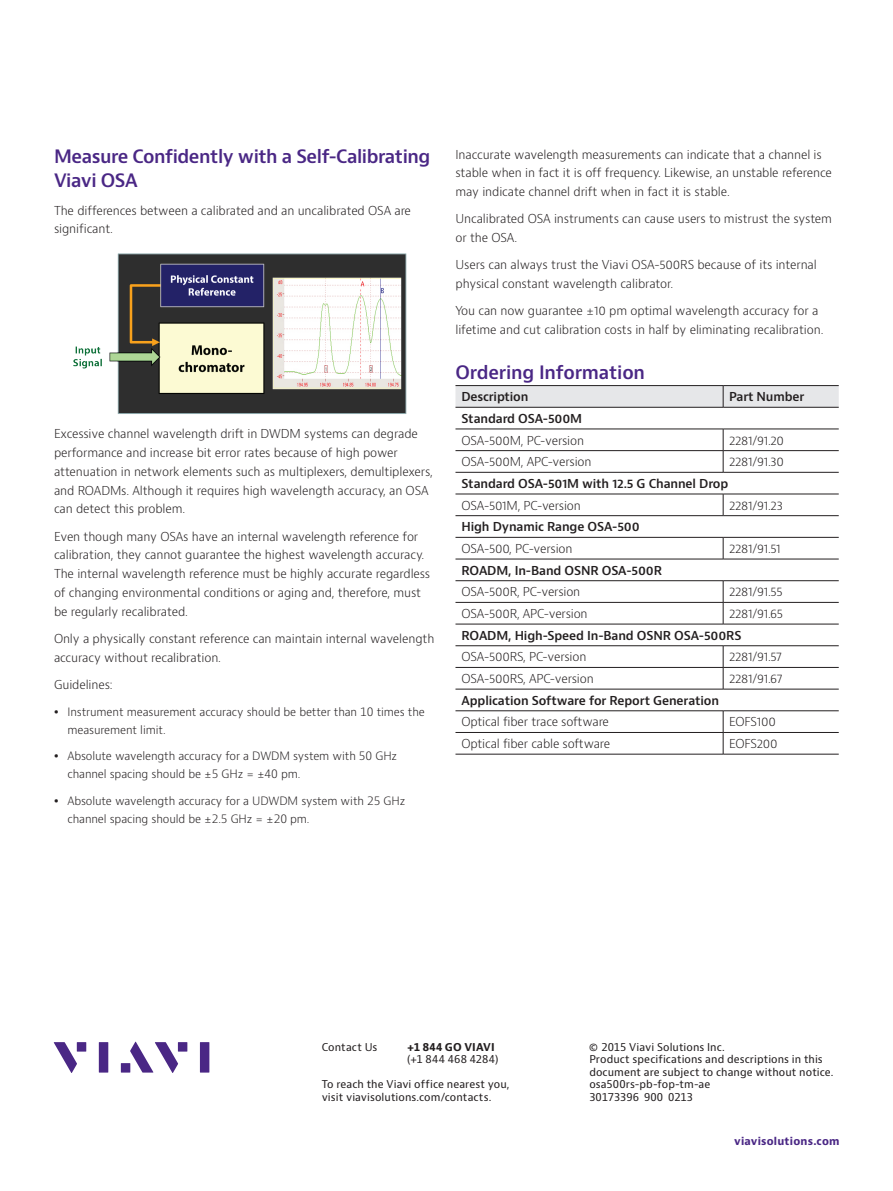
<style>
.page{position:relative;width:893px;height:1191px;background:#fff}
.page>*{position:absolute;margin:0;border:0;box-sizing:border-box;transform-origin:0 0}
.t1{font:600 18px/24px "Bernino Sans";letter-spacing:-.025em;color:#4a2785}
.t2{font:300 12px/18.8px "Bernino Sans";letter-spacing:-.01em;color:#231f20}
.t3{font:600 12px "Bernino Sans";letter-spacing:-.01em;color:#231f20}
.t4{font:300 11.25px/18px "Bernino Sans";letter-spacing:-.01em;color:#231f20}
.t5{font:10.5px/12.6px "Bernino Sans";letter-spacing:.005em;color:#231f20}
.t6{font:700 10.5px "Bernino Sans";letter-spacing:.02em;color:#4a2785}
.t7{font:700 10.5px "Bernino Sans";letter-spacing:.015em;color:#231f20}
</style>
<div class="page">
<svg style="left:54px;top:1042px;width:23px;height:31px"></svg>
<div style="left:77px;top:1042px;width:9px;height:9px;background:#4a2785"></div>
<div style="left:99px;top:1042px;width:9px;height:30px;background:#4a2785"></div>
<div style="left:178px;top:1042px;width:9px;height:9px;background:#4a2785"></div>
<div style="left:200px;top:1042px;width:9px;height:30px;background:#4a2785"></div>
<svg style="left:130px;top:1041px;width:48px;height:32px"></svg>
<div style="left:121px;top:1063px;width:9px;height:9px;background:#4a2785"></div>
<svg style="left:455px;top:385px;width:384px;height:22px;background:#dadbdd"></svg>
<hr style="left:455px;top:407px;width:268px;height:1px;background:#231f20">
<hr style="left:723px;top:407px;width:116px;height:1px;background:#231f20">
<hr style="left:455px;top:429px;width:268px;height:1px;background:#231f20">
<hr style="left:723px;top:429px;width:116px;height:1px;background:#231f20">
<hr style="left:455px;top:450px;width:268px;height:1px;background:#231f20">
<hr style="left:723px;top:450px;width:116px;height:1px;background:#231f20">
<svg style="left:723px;top:429px;width:1px;height:43px"></svg>
<hr style="left:455px;top:472px;width:268px;height:1px;background:#231f20">
<hr style="left:723px;top:472px;width:116px;height:1px;background:#231f20">
<hr style="left:455px;top:494px;width:268px;height:1px;background:#231f20">
<hr style="left:723px;top:494px;width:116px;height:1px;background:#231f20">
<svg style="left:723px;top:494px;width:1px;height:21px"></svg>
<hr style="left:455px;top:515px;width:268px;height:1px;background:#231f20">
<hr style="left:723px;top:515px;width:116px;height:1px;background:#231f20">
<hr style="left:455px;top:537px;width:268px;height:1px;background:#231f20">
<hr style="left:723px;top:537px;width:116px;height:1px;background:#231f20">
<svg style="left:723px;top:537px;width:1px;height:22px"></svg>
<hr style="left:455px;top:559px;width:268px;height:1px;background:#231f20">
<hr style="left:723px;top:559px;width:116px;height:1px;background:#231f20">
<hr style="left:455px;top:580px;width:268px;height:1px;background:#231f20">
<hr style="left:723px;top:580px;width:116px;height:1px;background:#231f20">
<hr style="left:455px;top:602px;width:268px;height:1px;background:#231f20">
<hr style="left:723px;top:602px;width:116px;height:1px;background:#231f20">
<svg style="left:723px;top:581px;width:1px;height:43px"></svg>
<hr style="left:455px;top:624px;width:268px;height:1px;background:#231f20">
<hr style="left:723px;top:624px;width:116px;height:1px;background:#231f20">
<hr style="left:455px;top:645px;width:268px;height:1px;background:#231f20">
<hr style="left:723px;top:645px;width:116px;height:1px;background:#231f20">
<hr style="left:455px;top:667px;width:268px;height:1px;background:#231f20">
<hr style="left:723px;top:667px;width:116px;height:1px;background:#231f20">
<svg style="left:723px;top:646px;width:1px;height:43px"></svg>
<hr style="left:455px;top:689px;width:268px;height:1px;background:#231f20">
<hr style="left:723px;top:689px;width:116px;height:1px;background:#231f20">
<hr style="left:455px;top:710px;width:268px;height:1px;background:#231f20">
<hr style="left:723px;top:710px;width:116px;height:1px;background:#231f20">
<hr style="left:455px;top:732px;width:268px;height:1px;background:#231f20">
<hr style="left:723px;top:732px;width:116px;height:1px;background:#231f20">
<svg style="left:723px;top:711px;width:1px;height:43px"></svg>
<hr style="left:455px;top:754px;width:268px;height:1px;background:#231f20">
<hr style="left:723px;top:754px;width:116px;height:1px;background:#231f20">
<img style="left:73px;top:253px;width:334px;height:161px">
<h1 class="t1" style="left:54px;top:145px;width:378px">Measure Confidently with a Self-Calibrating<br>Viavi OSA</h1>
<p class="t2" style="left:54px;top:201px;width:359px">The differences between a calibrated and an uncalibrated OSA are significant.</p>
<p class="t2" style="left:54px;top:425px;width:380px">Excessive channel wavelength drift in DWDM systems can degrade performance and increase bit error rates because of high power attenuation in network elements such as multiplexers, demultiplexers, and ROADMs. Although it requires high wavelength accuracy, an OSA can detect this problem.</p>
<p class="t2" style="left:54px;top:527px;width:378px">Even though many OSAs have an internal wavelength reference for calibration, they cannot guarantee the highest wavelength accuracy.<br>The internal wavelength reference must be highly accurate regardless of changing environmental conditions or aging and, therefore, must be regularly recalibrated.</p>
<p class="t2" style="left:54px;top:629px;width:382px">Only a physically constant reference can maintain internal wavelength accuracy without recalibration.</p>
<p class="t2" style="left:54px;top:675px;width:60px">Guidelines:</p>
<p class="t4" style="left:68px;top:702px;width:359px">Instrument measurement accuracy should be better than 10 times the measurement limit.</p>
<p class="t4" style="left:67px;top:747px;width:331px">Absolute wavelength accuracy for a DWDM system with 50 GHz channel spacing should be ±5 GHz = ±40 pm.</p>
<p class="t4" style="left:67px;top:791px;width:339px;line-height:18.8px">Absolute wavelength accuracy for a UDWDM system with 25 GHz channel spacing should be ±2.5 GHz = ±20 pm.</p>
<p class="t2" style="left:455px;top:145px;width:378px">Inaccurate wavelength measurements can indicate that a channel is stable when in fact it is off frequency. Likewise, an unstable reference may indicate channel drift when in fact it is stable.</p>
<p class="t2" style="left:455px;top:210px;width:378px">Uncalibrated OSA instruments can cause users to mistrust the system or the OSA.</p>
<p class="t2" style="left:455px;top:256px;width:363px">Users can always trust the Viavi OSA-500RS because of its internal physical constant wavelength calibrator.</p>
<p class="t2" style="left:455px;top:302px;width:369px">You can now guarantee ±10 pm optimal wavelength accuracy for a lifetime and cut calibration costs in half by eliminating recalibration.</p>
<h1 class="t1" style="left:455px;top:361px;width:191px">Ordering Information</h1>
<p class="t3" style="left:461px;top:389px;width:68px">Description</p>
<p class="t3" style="left:729px;top:389px;width:77px">Part Number</p>
<p class="t3" style="left:461px;top:411px;width:122px">Standard OSA-500M</p>
<p class="t2" style="left:461px;top:431px;width:124px">OSA-500M, PC-version</p>
<p class="t2" style="left:729px;top:431px;width:56px">2281/91.20</p>
<p class="t2" style="left:461px;top:453px;width:131px">OSA-500M, APC-version</p>
<p class="t2" style="left:729px;top:453px;width:56px">2281/91.30</p>
<p class="t3" style="left:461px;top:476px;width:268px">Standard OSA-501M with 12.5 G Channel Drop</p>
<p class="t2" style="left:461px;top:496px;width:121px">OSA-501M, PC-version</p>
<p class="t2" style="left:729px;top:496px;width:55px">2281/91.23</p>
<p class="t3" style="left:461px;top:519px;width:180px">High Dynamic Range OSA-500</p>
<p class="t2" style="left:461px;top:539px;width:112px">OSA-500, PC-version</p>
<p class="t2" style="left:729px;top:539px;width:53px">2281/91.51</p>
<p class="t3" style="left:461px;top:562px;width:202px">ROADM, In-Band OSNR OSA-500R</p>
<p class="t2" style="left:461px;top:583px;width:120px">OSA-500R, PC-version</p>
<p class="t2" style="left:729px;top:583px;width:55px">2281/91.55</p>
<p class="t2" style="left:461px;top:604px;width:128px">OSA-500R, APC-version</p>
<p class="t2" style="left:729px;top:604px;width:55px">2281/91.65</p>
<p class="t3" style="left:461px;top:627px;width:282px">ROADM, High-Speed In-Band OSNR OSA-500RS</p>
<p class="t2" style="left:461px;top:648px;width:126px">OSA-500RS, PC-version</p>
<p class="t2" style="left:729px;top:648px;width:54px">2281/91.57</p>
<p class="t2" style="left:461px;top:669px;width:134px">OSA-500RS, APC-version</p>
<p class="t2" style="left:729px;top:669px;width:55px">2281/91.67</p>
<p class="t3" style="left:461px;top:692px;width:259px">Application Software for Report Generation</p>
<p class="t2" style="left:461px;top:713px;width:149px">Optical fiber trace software</p>
<p class="t2" style="left:729px;top:713px;width:48px">EOFS100</p>
<p class="t2" style="left:461px;top:734px;width:150px">Optical fiber cable software</p>
<p class="t2" style="left:729px;top:734px;width:50px">EOFS200</p>
<p class="t5" style="left:322px;top:1040px;width:57px">Contact Us</p>
<p class="t7" style="left:407px;top:1040px;width:89px">+1 844 GO VIAVI</p>
<p class="t5" style="left:407px;top:1053px;width:93px">(+1 844 468 4284)</p>
<p class="t5" style="left:322px;top:1078px;width:189px">To reach the Viavi office nearest you, visit viavisolutions.com/contacts.</p>
<p class="t5" style="left:589px;top:1040px;width:246px">© 2015 Viavi Solutions Inc.<br>Product specifications and descriptions in this document are subject to change without notice. osa500rs-pb-fop-tm-ae<br>30173396 900 0213</p>
<p class="t6" style="left:734px;top:1134px;width:107px">viavisolutions.com</p>
</div>
